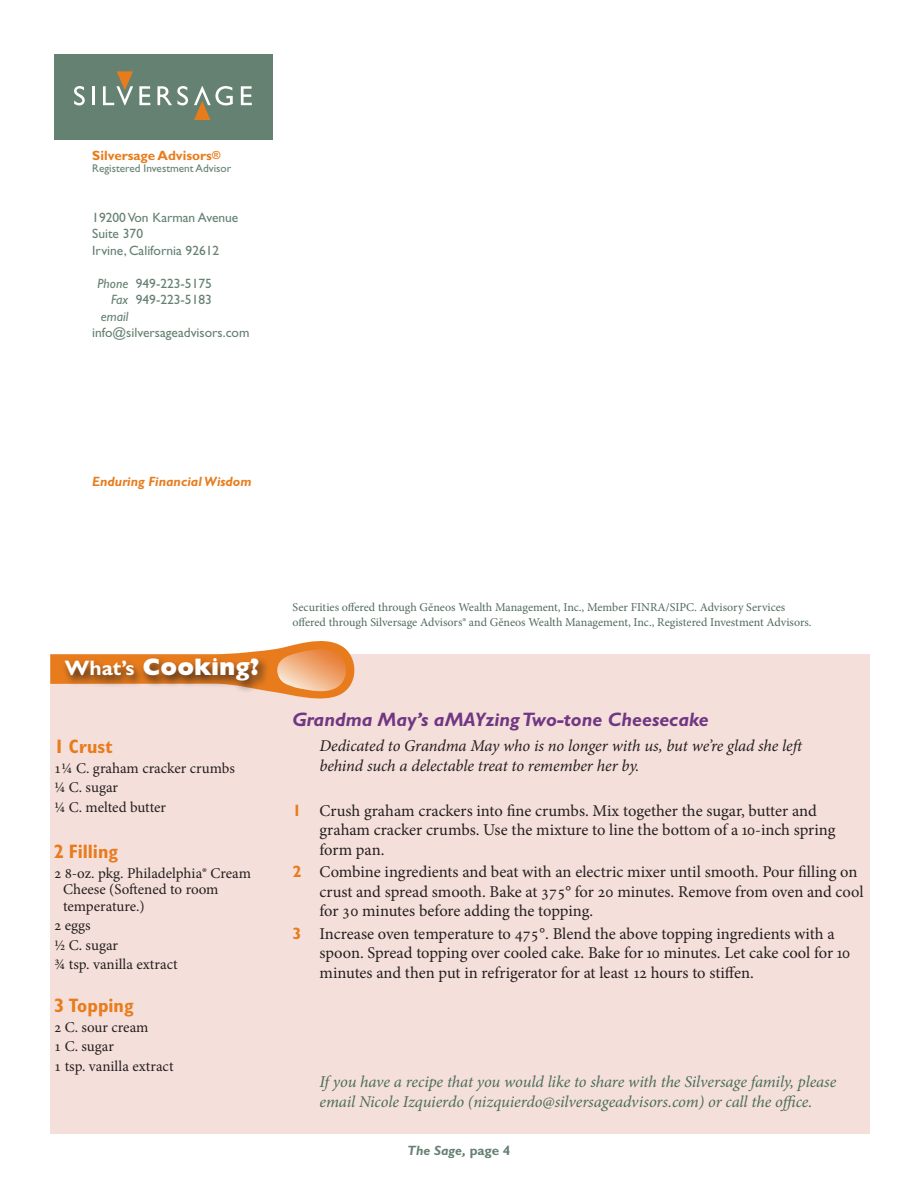
<style>
.page{position:relative;width:918px;height:1188px;background:#fff}
.page>*{position:absolute;margin:0;border:0;box-sizing:border-box;transform-origin:0 0}
.t1{font:800 24px "Gill Sans Std";color:#fff}
.t2{font:italic 700 19.5px "Gill Sans Std";color:#703783}
.t3{font:700 condensed 19.5px "Gill Sans Std";color:#e87c1d}
.t4{font:16.5px/19.5px "Minion Pro";letter-spacing:-.005em;color:#231f20}
.t5{font:italic 16.5px/19.5px "Minion Pro";letter-spacing:-.005em;color:#4a6d5a}
.t6{font:italic 16.5px/19.5px "Minion Pro";letter-spacing:-.005em;color:#231f20}
.t7{font:15px/16.5px "Minion Pro";color:#231f20}
.t8{font:13.5px "Gill Sans Std";color:#658172}
.t9{font:italic 700 13.5px "Gill Sans Std";color:#e87c1d}
.t10{font:700 13.5px "Gill Sans Std";color:#e87c1d}
.t11{font:italic 700 13.5px "Gill Sans Std";color:#658172}
.t12{font:italic 13.5px "Gill Sans Std";color:#658172}
.t13{font:12px/15px "Minion Pro";letter-spacing:-.005em;color:#506c5d}
.t14{font:11.25px "Gill Sans Std";color:#658172}
.s1{font-size:11.25px}
.s2{font-style:italic}
.s3{font-weight:700;font-size:21px}
.s4{font-family:"Gill Sans Std";font-weight:700;color:#e87c1d}
.s5{font-style:normal}
</style>
<div class="page">
<div style="left:50px;top:654px;width:820px;height:480px;background:#f5dfda"></div>
<svg style="left:50px;top:641px;width:305px;height:58px"></svg>
<div style="left:60px;top:655px;width:251px;height:54px;background:#231f20;opacity:.85"></div>
<div style="left:54px;top:54px;width:218px;height:86px;background:#658172"></div>
<svg style="left:74px;top:86px;width:11px;height:19px"></svg>
<hr style="left:92px;top:86px;width:3px;height:19px;background:#fff">
<svg style="left:139px;top:86px;width:11px;height:19px"></svg>
<svg style="left:157px;top:86px;width:31px;height:19px"></svg>
<svg style="left:241px;top:86px;width:11px;height:19px"></svg>
<svg style="left:103px;top:71px;width:30px;height:34px"></svg>
<svg style="left:194px;top:86px;width:39px;height:34px"></svg>
<p class="t10" style="left:92px;top:148px;width:130px">Silversage Advisors<span class="s1">®</span></p>
<p class="t14" style="left:92px;top:162px;width:140px">Registered Investment Advisor</p>
<p class="t8" style="left:92px;top:210px;width:148px">19200 Von Karman Avenue</p>
<p class="t8" style="left:92px;top:226px;width:52px">Suite 370</p>
<p class="t8" style="left:92px;top:243px;width:129px">Irvine, California 92612</p>
<p class="t8" style="left:98px;top:276px;width:116px"><span class="s2">Phone</span> 949-223-5175</p>
<p class="t8" style="left:111px;top:292px;width:102px"><span class="s2">Fax</span> 949-223-5183</p>
<p class="t12" style="left:101px;top:309px;width:29px">email</p>
<p class="t8" style="left:92px;top:325px;width:159px">info@silversageadvisors.com</p>
<p class="t9" style="left:92px;top:474px;width:161px">Enduring Financial Wisdom</p>
<p class="t1" style="left:65px;top:652px;width:196px"><span class="s3">What’s</span> Cooking?</p>
<p class="t3" style="left:54px;top:735px;width:60px">1 Crust</p>
<p class="t7" style="left:54px;top:760px;width:183px">11/4 C. graham cracker crumbs</p>
<p class="t7" style="left:54px;top:779px;width:66px">1/4 C. sugar</p>
<p class="t7" style="left:54px;top:799px;width:114px">1/4 C. melted butter</p>
<p class="t3" style="left:54px;top:840px;width:65px">2 Filling</p>
<p class="t7" style="left:63px;top:865px;width:190px;text-indent:-9px">2 8-oz. pkg. Philadelphia® Cream<br>Cheese (Softened to room temperature.)</p>
<p class="t7" style="left:54px;top:917px;width:38px">2 eggs</p>
<p class="t7" style="left:54px;top:937px;width:66px">1/2 C. sugar</p>
<p class="t7" style="left:54px;top:956px;width:125px">3/4 tsp. vanilla extract</p>
<p class="t3" style="left:54px;top:994px;width:81px">3 Topping</p>
<p class="t7" style="left:54px;top:1019px;width:96px">2 C. sour cream</p>
<p class="t7" style="left:54px;top:1038px;width:61px">1 C. sugar</p>
<p class="t7" style="left:54px;top:1058px;width:121px">1 tsp. vanilla extract</p>
<p class="t13" style="left:292px;top:599px;width:521px">Securities offered through Geneos Wealth Management, Inc., Member FINRA/SIPC. Advisory Services offered through Silversage Advisors® and Geneos Wealth Management, Inc., Registered Investment Advisors.</p>
<p class="t13" style="left:429px;top:600px;width:6px">˘</p>
<p class="t13" style="left:499px;top:615px;width:6px">˘</p>
<p class="t2" style="left:292px;top:708px;width:418px">Grandma May’s aMAYzing Two-tone Cheesecake</p>
<p class="t6" style="left:320px;top:736px;width:487px">Dedicated to Grandma May who is no longer with us, but we’re glad she left behind such a delectable treat to remember her by.</p>
<p class="t4" style="left:320px;top:801px;width:518px;text-indent:-27px"><span class="s4">1</span> Crush graham crackers into fine crumbs. Mix together the sugar, butter and graham cracker crumbs. Use the mixture to line the bottom of a 10-inch spring form pan.</p>
<p class="t4" style="left:320px;top:862px;width:546px;text-indent:-27px"><span class="s4">2</span> Combine ingredients and beat with an electric mixer until smooth. Pour filling on crust and spread smooth. Bake at 375° for 20 minutes. Remove from oven and cool for 30 minutes before adding the topping.</p>
<p class="t4" style="left:320px;top:924px;width:532px;text-indent:-27px"><span class="s4">3</span> Increase oven temperature to 475°. Blend the above topping ingredients with a spoon. Spread topping over cooled cake. Bake for 10 minutes. Let cake cool for 10 minutes and then put in refrigerator for at least 12 hours to stiffen.</p>
<p class="t5" style="left:320px;top:1072px;width:519px">If you have a recipe that you would like to share with the Silversage family, please email Nicole Izquierdo (nizquierdo@silversageadvisors.com) or call the office.</p>
<p class="t11" style="left:408px;top:1143px;width:104px">The Sage, <span class="s5">page 4</span></p>
</div>
